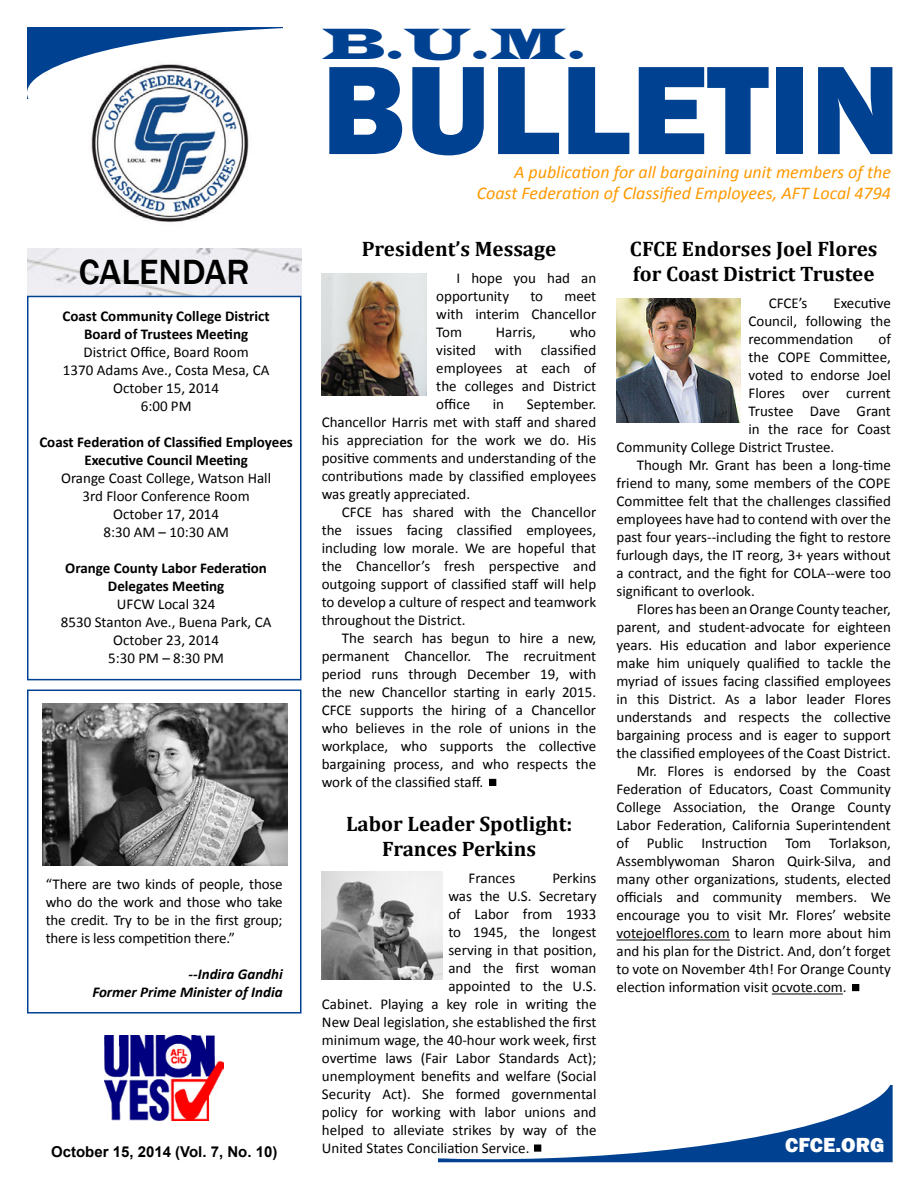
<style>
.page{position:relative;width:918px;height:1188px;background:#fff}
.page>*{position:absolute;margin:0;border:0;box-sizing:border-box;transform-origin:0 0}
.t1{font:800 130.5px "Franklin Gothic";color:#004291}
.t2{font:45px "Latin Wide";color:#004291}
.t3{font:500 36px "Franklin Gothic";color:#000}
.t4{font:700 21px/25.2px "Cambria";color:#000}
.t5{font:800 21px "Franklin Gothic";color:#fff}
.t6{font:italic 18px/21px "Calibri";color:#fe9900;text-align:right}
.t7{font:15px/18px "Calibri";color:#000;text-align:justify}
.t8{font:700 15px/18px "Calibri";color:#000;text-align:center}
.t9{font:italic 700 15px/18px "Calibri";color:#000;text-align:right}
.t10{font:700 15px "Arial";color:#000}
</style>
<div class="page">
<hr style="left:616px;top:940px;width:114px;height:1px;background:#000">
<hr style="left:772px;top:994px;width:71px;height:1px;background:#000">
<svg style="left:437px;top:1085px;width:456px;height:78px"></svg>
<svg style="left:27px;top:27px;width:256px;height:72px"></svg>
<img style="left:27px;top:248px;width:275px;height:48px">
<div style="left:27px;top:296px;width:275px;height:384px;border:2px solid #004291"></div>
<img style="left:105px;top:1035px;width:119px;height:86px">
<img style="left:86px;top:59px;width:169px;height:164px">
<div style="left:27px;top:690px;width:275px;height:324px;border:2px solid #004291"></div>
<img style="left:321px;top:273px;width:105px;height:123px">
<img style="left:43px;top:704px;width:244px;height:162px">
<div style="left:852px;top:984px;width:7px;height:7px;border:2px solid #000"></div>
<img style="left:617px;top:298px;width:124px;height:124px">
<div style="left:489px;top:779px;width:7px;height:7px;border:2px solid #000"></div>
<div style="left:534px;top:1144px;width:7px;height:8px;border:2px solid #000"></div>
<img style="left:321px;top:871px;width:121px;height:108px">
<h3 class="t3" style="left:79px;top:250px;width:172px">CALENDAR</h3>
<p class="t8" style="left:63px;top:306px;width:209px">Coast Community College District<br>Board of Trustees Meeting</p>
<p class="t7" style="left:63px;top:342px;width:208px;text-align:center">District Office, Board Room<br>1370 Adams Ave., Costa Mesa, CA<br>October 15, 2014<br>6:00 PM</p>
<p class="t8" style="left:39px;top:432px;width:255px">Coast Federation of Classified Employees<br>Executive Council Meeting</p>
<p class="t7" style="left:61px;top:468px;width:212px;text-align:center">Orange Coast College, Watson Hall<br>3rd Floor Conference Room<br>October 17, 2014<br>8:30 AM – 10:30 AM</p>
<p class="t8" style="left:65px;top:558px;width:203px">Orange County Labor Federation<br>Delegates Meeting</p>
<p class="t7" style="left:61px;top:594px;width:212px;text-align:center">UFCW Local 324<br>8530 Stanton Ave., Buena Park, CA<br>October 23, 2014<br>5:30 PM – 8:30 PM</p>
<p class="t7" style="left:46px;top:874px;width:239px">“There are two kinds of people, those who do the work and those who take the credit. Try to be in the first group; there is less competition there.”</p>
<p class="t9" style="left:92px;top:964px;width:192px">--Indira Gandhi<br>Former Prime Minister of India</p>
<p class="t10" style="left:51px;top:1142px;width:228px">October 15, 2014 (Vol. 7, No. 10)</p>
<h2 class="t2" style="left:322px;top:15px;width:266px">B.U.M.</h2>
<h1 class="t1" style="left:322px;top:26px;width:580px">BULLETIN</h1>
<p class="t6" style="left:477px;top:160px;width:416px">A publication for all bargaining unit members of the<br>Coast Federation of Classified Employees, AFT Local 4794</p>
<h3 class="t4" style="left:362px;top:236px;width:196px">President’s Message</h3>
<p class="t7" style="left:436px;top:268px;width:161px;text-indent:20px">I hope you had an opportunity</p>
<p class="t7" style="left:436px;top:286px;width:161px;text-indent:128px">meet with interim Chancellor Tom</p>
<p class="t7" style="left:530px;top:286px;width:14px">to</p>
<p class="t7" style="left:496px;top:322px;width:42px">Harris,</p>
<p class="t7" style="left:570px;top:322px;width:28px">who</p>
<p class="t7" style="left:436px;top:340px;width:161px;text-indent:104px">classified employees at each of the colleges and District office</p>
<p class="t7" style="left:436px;top:340px;width:41px">visited</p>
<p class="t7" style="left:495px;top:340px;width:29px">with</p>
<p class="t7" style="left:322px;top:394px;width:276px;text-indent:205px">September.<br>Chancellor Harris met with staff and shared his appreciation for the work we do. His positive comments and understanding of the contributions made by classified employees was greatly appreciated.</p>
<p class="t7" style="left:322px;top:502px;width:276px;text-indent:20px">CFCE has shared with the Chancellor the issues facing classified employees, including low morale. We are hopeful that the Chancellor’s fresh perspective and outgoing support of classified staff will help to develop a culture of respect and teamwork throughout the District.</p>
<p class="t7" style="left:322px;top:628px;width:276px;text-indent:20px">The search has begun to hire a new, permanent Chancellor. The recruitment period runs through December 19, with the new Chancellor starting in early 2015.<br>CFCE supports the hiring of a Chancellor who believes in the role of unions in the workplace, who supports the collective bargaining process, and who respects the work of the classified staff.</p>
<h3 class="t4" style="left:346px;top:810px;width:228px;text-align:center">Labor Leader Spotlight:<br>Frances Perkins</h3>
<p class="t7" style="left:469px;top:868px;width:48px">Frances</p>
<p class="t7" style="left:552px;top:868px;width:46px">Perkins</p>
<p class="t7" style="left:448px;top:886px;width:150px">was the U.S. Secretary</p>
<p class="t7" style="left:448px;top:904px;width:150px">of Labor from 1933</p>
<p class="t7" style="left:448px;top:922px;width:150px">to 1945, the longest</p>
<p class="t7" style="left:448px;top:940px;width:150px">serving in that position,</p>
<p class="t7" style="left:448px;top:958px;width:150px">and the first woman</p>
<p class="t7" style="left:448px;top:976px;width:150px">appointed to the U.S.</p>
<p class="t7" style="left:322px;top:994px;width:276px">Cabinet. Playing a key role in writing the</p>
<p class="t7" style="left:322px;top:1012px;width:276px">New Deal legislation, she established the first</p>
<p class="t7" style="left:322px;top:1030px;width:276px">minimum wage, the 40-hour work week, first</p>
<p class="t7" style="left:322px;top:1048px;width:276px">overtime laws (Fair Labor Standards Act);</p>
<p class="t7" style="left:322px;top:1066px;width:276px">unemployment benefits and welfare (Social</p>
<p class="t7" style="left:322px;top:1084px;width:276px">Security Act). She formed governmental</p>
<p class="t7" style="left:322px;top:1102px;width:276px">policy for working with labor unions and</p>
<p class="t7" style="left:322px;top:1120px;width:276px">helped to alleviate strikes by way of the</p>
<p class="t7" style="left:322px;top:1138px;width:209px">United States Conciliation Service.</p>
<p class="t7" style="left:493px;top:394px;width:13px">in</p>
<h3 class="t4" style="left:630px;top:236px;width:249px">CFCE Endorses Joel Flores for Coast District Trustee</h3>
<p class="t7" style="left:769px;top:294px;width:40px">CFCE’s</p>
<p class="t7" style="left:748px;top:294px;width:144px;text-indent:85px">Executive Council, following the recommendation</p>
<p class="t7" style="left:879px;top:330px;width:14px">of</p>
<p class="t7" style="left:748px;top:348px;width:144px">the COPE Committee,</p>
<p class="t7" style="left:748px;top:366px;width:144px">voted to endorse Joel</p>
<p class="t7" style="left:748px;top:384px;width:144px">Flores over current</p>
<p class="t7" style="left:748px;top:402px;width:144px">Trustee Dave Grant</p>
<p class="t7" style="left:748px;top:420px;width:144px">in the race for Coast</p>
<p class="t7" style="left:616px;top:438px;width:219px">Community College District Trustee.</p>
<p class="t7" style="left:637px;top:456px;width:256px">Though Mr. Grant has been a long-time</p>
<p class="t7" style="left:616px;top:474px;width:276px">friend to many, some members of the COPE</p>
<p class="t7" style="left:616px;top:492px;width:276px">Committee felt that the challenges classified</p>
<p class="t7" style="left:616px;top:510px;width:276px">employees have had to contend with over the</p>
<p class="t7" style="left:616px;top:528px;width:276px">past four years--including the fight to restore</p>
<p class="t7" style="left:616px;top:546px;width:276px">furlough days, the IT reorg, 3+ years without</p>
<p class="t7" style="left:616px;top:564px;width:276px">a contract, and the fight for COLA--were too</p>
<p class="t7" style="left:616px;top:582px;width:140px">significant to overlook.</p>
<p class="t7" style="left:637px;top:600px;width:256px">Flores has been an Orange County teacher,</p>
<p class="t7" style="left:616px;top:618px;width:276px">parent, and student-advocate for eighteen</p>
<p class="t7" style="left:616px;top:636px;width:276px">years. His education and labor experience</p>
<p class="t7" style="left:616px;top:654px;width:276px">make him uniquely qualified to tackle the</p>
<p class="t7" style="left:616px;top:672px;width:276px">myriad of issues facing classified employees</p>
<p class="t7" style="left:616px;top:690px;width:276px">in this District. As a labor leader Flores</p>
<p class="t7" style="left:616px;top:708px;width:276px">understands and respects the collective</p>
<p class="t7" style="left:616px;top:726px;width:276px">bargaining process and is eager to support</p>
<p class="t7" style="left:616px;top:744px;width:276px">the classified employees of the Coast District.</p>
<p class="t7" style="left:637px;top:762px;width:256px">Mr. Flores is endorsed by the Coast</p>
<p class="t7" style="left:616px;top:780px;width:276px">Federation of Educators, Coast Community</p>
<p class="t7" style="left:616px;top:798px;width:276px">College Association, the Orange County</p>
<p class="t7" style="left:616px;top:816px;width:276px">Labor Federation, California Superintendent</p>
<p class="t7" style="left:616px;top:834px;width:276px">of Public Instruction Tom Torlakson,</p>
<p class="t7" style="left:616px;top:852px;width:276px">Assemblywoman Sharon Quirk-Silva, and</p>
<p class="t7" style="left:616px;top:870px;width:276px">many other organizations, students, elected</p>
<p class="t7" style="left:616px;top:888px;width:276px">officials and community members. We</p>
<p class="t7" style="left:616px;top:906px;width:276px">encourage you to visit Mr. Flores’ website</p>
<p class="t7" style="left:616px;top:924px;width:276px">votejoelflores.com to learn more about him</p>
<p class="t7" style="left:616px;top:942px;width:276px">and his plan for the District. And, don’t forget</p>
<p class="t7" style="left:616px;top:960px;width:276px">to vote on November 4th! For Orange County</p>
<p class="t7" style="left:616px;top:978px;width:232px">election information visit ocvote.com.</p>
<h3 class="t5" style="left:785px;top:1132px;width:101px">CFCE.ORG</h3>
</div>
